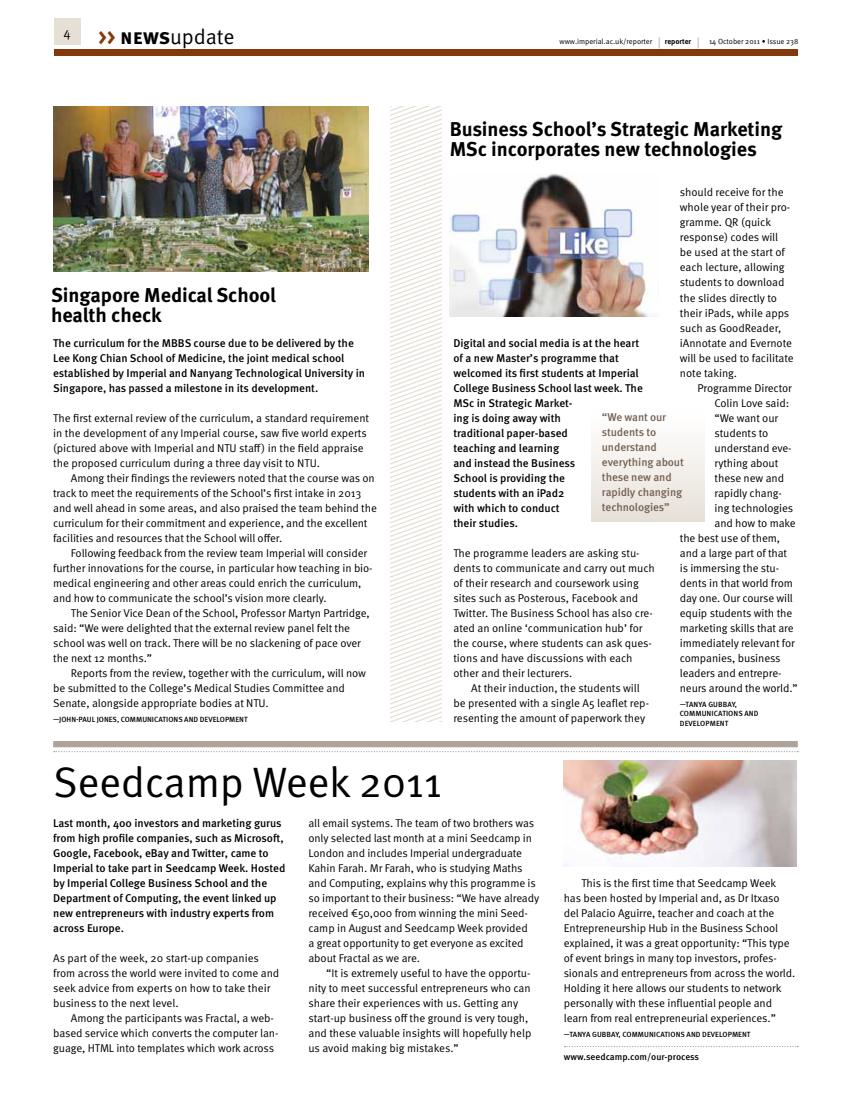
<style>
.page{position:relative;width:851px;height:1117px;background:#fff}
.page>*{position:absolute;margin:0;border:0;box-sizing:border-box;transform-origin:0 0}
.t1{font:42.5px "Meta OT Norm";letter-spacing:-.01em;color:#000}
.t2{font:21.25px "Meta OT Norm";color:#000}
.t3{font:700 20px/20px "Meta OT";letter-spacing:-.005em;color:#000}
.t4{font:13.12px "Meta OT Norm";color:#000}
.t5{font:11.25px/15px "Meta OT Norm";letter-spacing:-.01em;color:#000}
.t6{font:500 11.25px/15px "Meta OT";letter-spacing:-.005em;color:#000}
.t7{font:500 11.25px/15px "Meta OT";letter-spacing:-.01em;color:#756153}
.t8{font:500 9.38px "Meta OT";letter-spacing:-.005em;color:#000}
.t9{font:500 7.5px/9.4px "Meta OT";letter-spacing:.005em;color:#000}
.t10{font:7.5px "Meta OT Norm";letter-spacing:-.005em;color:#000}
.t11{font:700 7.5px "Meta OT";color:#000}
.s1{font-family:"Meta OT";font-weight:700;color:#84390d}
.s2{font-family:"Meta OT";font-weight:700}
.s3{font-size:11.25px}
.s4{font-family:"Meta OT Norm";font-weight:400;font-size:11.25px}
</style>
<div class="page">
<div style="left:53px;top:740px;width:744px;height:7px;background:#b0a49a"></div>
<svg style="left:54px;top:751px;width:744px;height:1px"></svg>
<svg style="left:390px;top:106px;width:51px;height:615px"></svg>
<img style="left:449px;top:174px;width:202px;height:142px">
<img style="left:563px;top:760px;width:233px;height:106px">
<img style="left:53px;top:106px;width:316px;height:165px">
<div style="left:591px;top:402px;width:113px;height:120px;background:linear-gradient(to bottom,#fff,#e7e1d8)"></div>
<div style="left:54px;top:19px;width:26px;height:26px;background:#e5dfd6"></div>
<div style="left:54px;top:49px;width:743px;height:7px;background:#84390d"></div>
<p class="t4" style="left:63px;top:24px;width:9px">4</p>
<h2 class="t2" style="left:98px;top:24px;width:138px"><span class="s1">&gt;&gt;</span> <span class="s2">news</span>update</h2>
<p class="t10" style="left:559px;top:37px;width:102px">www.imperial.ac.uk/reporter <span class="s3">|</span></p>
<p class="t11" style="left:664px;top:37px;width:35px">reporter <span class="s4">|</span></p>
<p class="t10" style="left:709px;top:37px;width:91px">14 October 2011 • Issue 238</p>
<h3 class="t3" style="left:51px;top:285px;width:226px">Singapore Medical School health check</h3>
<p class="t6" style="left:53px;top:335px;width:313px">The curriculum for the MBBS course due to be delivered by the Lee Kong Chian School of Medicine, the joint medical school established by Imperial and Nanyang Technological U niversity in Singapore, has passed a milestone in its development.</p>
<p class="t5" style="left:53px;top:410px;width:317px">The first external review of the curriculum, a standard requirement in the development of any Imperial course, saw five world experts (pictured above with Imperial and NTU staff) in the field appraise the proposed curriculum during a three day visit to NTU.</p>
<p class="t5" style="left:53px;top:470px;width:325px;text-indent:18px">Among their findings the reviewers noted that the course was on track to meet the requirements of the School’s first intake in 2013 and well ahead in some areas, and also praised the team behind the curriculum for their commitment and experience, and the excellent facilities and resources that the School will offer.</p>
<p class="t5" style="left:53px;top:545px;width:321px;text-indent:18px">Following feedback from the review team Imperial will consider further innovations for the course, in particular how teaching in bio&shy;medical engineering and other areas could enrich the curriculum, and how to communicate the school’s vision more clearly.</p>
<p class="t5" style="left:53px;top:605px;width:318px;text-indent:18px">The Senior Vice Dean of the School, Professor Martyn Partridge, said: “We were delighted that the external review panel felt the school was well on track. There will be no slackening of pace over the next 12 months.”</p>
<p class="t5" style="left:53px;top:665px;width:314px;text-indent:18px">Reports from the review, together with the curriculum, will now be submitted to the College’s Medical Studies Committee and<br>Senate, alongside appropriate bodies at NTU.</p>
<p class="t9" style="left:53px;top:714px;width:156px">—Joh n-paul jones, communications and devel</p>
<p class="t9" style="left:220px;top:714px;width:11px">opme</p>
<p class="t9" style="left:239px;top:714px;width:10px">nt</p>
<h3 class="t3" style="left:449px;top:120px;width:334px">Business School’s Strategic Marketing<br>MSc incorporates new technologies</h3>
<p class="t5" style="left:679px;top:185px;width:115px">should receive for the whole year of their pro&shy;gramme. QR (quick response) codes will<br>be used at the start of each lecture, allowing students to download the slides directly to their iPads, while apps such as GoodReader, iAnnotate and Evernote will be used to facilitate note taking.</p>
<p class="t5" style="left:697px;top:380px;width:96px">Programme Director</p>
<p class="t5" style="left:714px;top:395px;width:76px">Colin Love said:</p>
<p class="t5" style="left:714px;top:410px;width:65px">“We want our</p>
<p class="t5" style="left:714px;top:425px;width:55px">students to</p>
<p class="t5" style="left:714px;top:440px;width:78px">understand eve-</p>
<p class="t5" style="left:714px;top:455px;width:65px">rything about</p>
<p class="t5" style="left:714px;top:470px;width:71px">these new and</p>
<p class="t5" style="left:714px;top:485px;width:69px">rapidly chang-</p>
<p class="t5" style="left:714px;top:500px;width:80px">ing technologies</p>
<p class="t5" style="left:714px;top:515px;width:83px">and how to make</p>
<p class="t5" style="left:679px;top:530px;width:102px">the best use of them,</p>
<p class="t5" style="left:679px;top:545px;width:109px">and a large part of that</p>
<p class="t5" style="left:679px;top:560px;width:101px">is immersing the stu-</p>
<p class="t5" style="left:679px;top:575px;width:114px">dents in that world from</p>
<p class="t5" style="left:679px;top:590px;width:114px">day one. Our course will</p>
<p class="t5" style="left:679px;top:605px;width:114px">equip students with the</p>
<p class="t5" style="left:679px;top:620px;width:115px">marketing skills that are</p>
<p class="t5" style="left:679px;top:635px;width:117px">immediately relevant for</p>
<p class="t5" style="left:679px;top:650px;width:102px">companies, business</p>
<p class="t5" style="left:679px;top:665px;width:103px">leaders and entrepre-</p>
<p class="t5" style="left:679px;top:680px;width:119px">neurs around the world.”</p>
<p class="t9" style="left:679px;top:699px;width:80px">—Ta nya Gubbay,<br>Communications and<br>Devel</p>
<p class="t6" style="left:453px;top:335px;width:191px">Digital and social media is at the heart of a new Master’s programme that welcomed its first students at Imperial<br>College Business School last week. The<br>MSc in Strategic Market-<br>ing is doing away with<br>traditional paper-based<br>teaching and learning<br>and instead the Business<br>School is providing the<br>students with an iPad2<br>with which to conduct<br>their studies.</p>
<p class="t5" style="left:453px;top:545px;width:203px">The programme leaders are asking stu&shy;dents to communicate and carry out much of their research and coursework using sites such as Posterous, Facebook and Twitter. The Business School has also cre&shy;ated an online ‘communication hub’ for the course, where students can ask ques&shy;tions and have discussions with each other and their lecturers.</p>
<p class="t5" style="left:453px;top:680px;width:197px;text-indent:18px">At their induction, the students will be presented with a single A5 leaflet rep&shy;resenting the amount of paperwork they</p>
<p class="t7" style="left:602px;top:409px;width:83px">“We want our students to understand everything about these new and rapidly changing technologies”</p>
<p class="t9" style="left:700px;top:718px;width:11px">opme</p>
<p class="t9" style="left:719px;top:718px;width:10px">nt</p>
<h1 class="t1" style="left:53px;top:756px;width:390px">Seedcamp Week 2011</h1>
<p class="t6" style="left:53px;top:815px;width:234px">Last month, 400 investors and marketing gurus from high profile companies, such as Microsoft, Google, Facebook, eBay and Twitter, came to Imperial to take part in Seedcamp Week. Hosted by Imperial College Business School and the Department of Computing, the event linked up new entrepreneurs with industry experts from across Europe.</p>
<p class="t5" style="left:53px;top:950px;width:228px">As part of the week, 20 start-up companies from across the world were invited to come and seek advice from experts on how to take their business to the next level.</p>
<p class="t5" style="left:53px;top:1010px;width:227px;text-indent:18px">Among the participants was Fractal, a web&shy;based service which converts the computer lan&shy;guage, HTML into templates which work across</p>
<p class="t5" style="left:308px;top:815px;width:232px">all email systems. The team of two brothers was only selected last month at a mini Seedcamp in London and includes Imperial undergraduate Kahin Farah. Mr Farah, who is studying Maths and Computing, explains why this programme is so important to their business: “We have already received €50,000 from winning the mini Seed&shy;camp in August and Seedcamp Week provided<br>a great opportunity to get everyone as excited about Fractal as we are.</p>
<p class="t5" style="left:308px;top:965px;width:224px;text-indent:18px">“It is extremely useful to have the opportu&shy;nity to meet successful entrepreneurs who can share their experiences with us. Getting any start-up business off the ground is very tough, and these valuable insights will hopefully help us avoid making big mistakes.”</p>
<p class="t5" style="left:563px;top:875px;width:233px;text-indent:18px">This is the first time that Seedcamp Week has been hosted by Imperial and, as Dr Itxaso del Palacio Aguirre, teacher and coach at the Entrepreneurship Hub in the Business School explained, it was a great opportunity: “This type of event brings in many top investors, profes&shy;sionals and entrepreneurs from across the world.<br>Holding it here allows our students to network personally with these influential people and learn from real entrepreneurial experiences.”</p>
<p class="t9" style="left:563px;top:1029px;width:144px">—Tanya Gubbay, Comm unicati ons and Devel</p>
<p class="t9" style="left:722px;top:1029px;width:11px">opme</p>
<p class="t9" style="left:742px;top:1029px;width:10px">nt</p>
<p class="t8" style="left:563px;top:1050px;width:137px">www.seedcamp.com/our-process</p>
</div>
